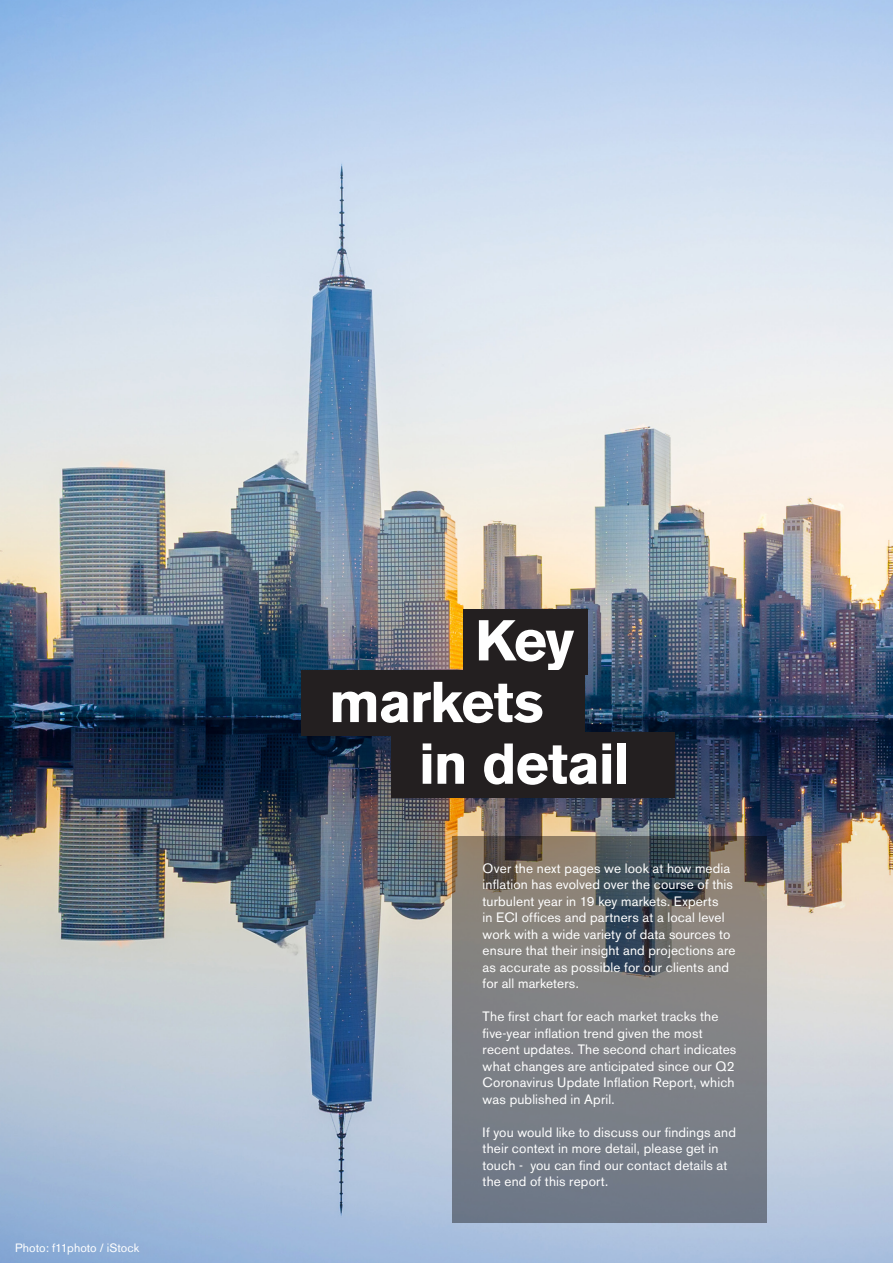
<style>
.page{position:relative;width:893px;height:1263px;background:#fff}
.page>*{position:absolute;margin:0;border:0;box-sizing:border-box;transform-origin:0 0}
.t1{font:700 57px "Akzidenz Grotesk BE";letter-spacing:-.025em;color:#fff}
.Faktablad_-_bröd{font:13.5px/16.5px "Akzidenz Grotesk BE";letter-spacing:.01em;color:#fff}
.Rubrik_1_-_blå_40pt{font:12px "Akzidenz Grotesk BE";color:#fff}
</style>
<div class="page">
<img style="left:0;top:0;width:893px;height:1263px">
<div style="left:463px;top:609px;width:124px;height:65px;background:#231f20"></div>
<div style="left:391px;top:732px;width:283px;height:65px;background:#231f20"></div>
<div style="left:301px;top:671px;width:284px;height:65px;background:#231f20"></div>
<svg style="left:452px;top:836px;width:315px;height:386px;background:#76787b"></svg>
<p class="Rubrik_1_-_blå_40pt" style="left:15px;top:1240px;width:125px">Photo: f11photo / iStock</p>
<p class="t1" style="left:475px;top:608px;width:101px">Key</p>
<p class="t1" style="left:329px;top:669px;width:216px">markets</p>
<p class="t1" style="left:419px;top:731px;width:213px">in detail</p>
<p class="Faktablad_-_bröd" style="left:483px;top:860px;width:255px">Over the next pages we look at how media inflation has evolved over the course of this turbulent year in 19 key markets. Experts<br>in ECI offices and partners at a local level work with a wide variety of data sources to ensure that their insight and projections are as accurate as possible for our clients and for all marketers.</p>
<p class="Faktablad_-_bröd" style="left:483px;top:1008px;width:255px">The first chart for each market tracks the five-year inflation trend given the most recent updates. The second chart indicates what changes are anticipated since our Q2<br>Coronavirus Update Inflation Report, which was published in April.</p>
<p class="Faktablad_-_bröd" style="left:483px;top:1124px;width:255px">If you would like to discuss our findings and their context in more detail, please get in touch - you can find our contact details at the end of this report.</p>
</div>
